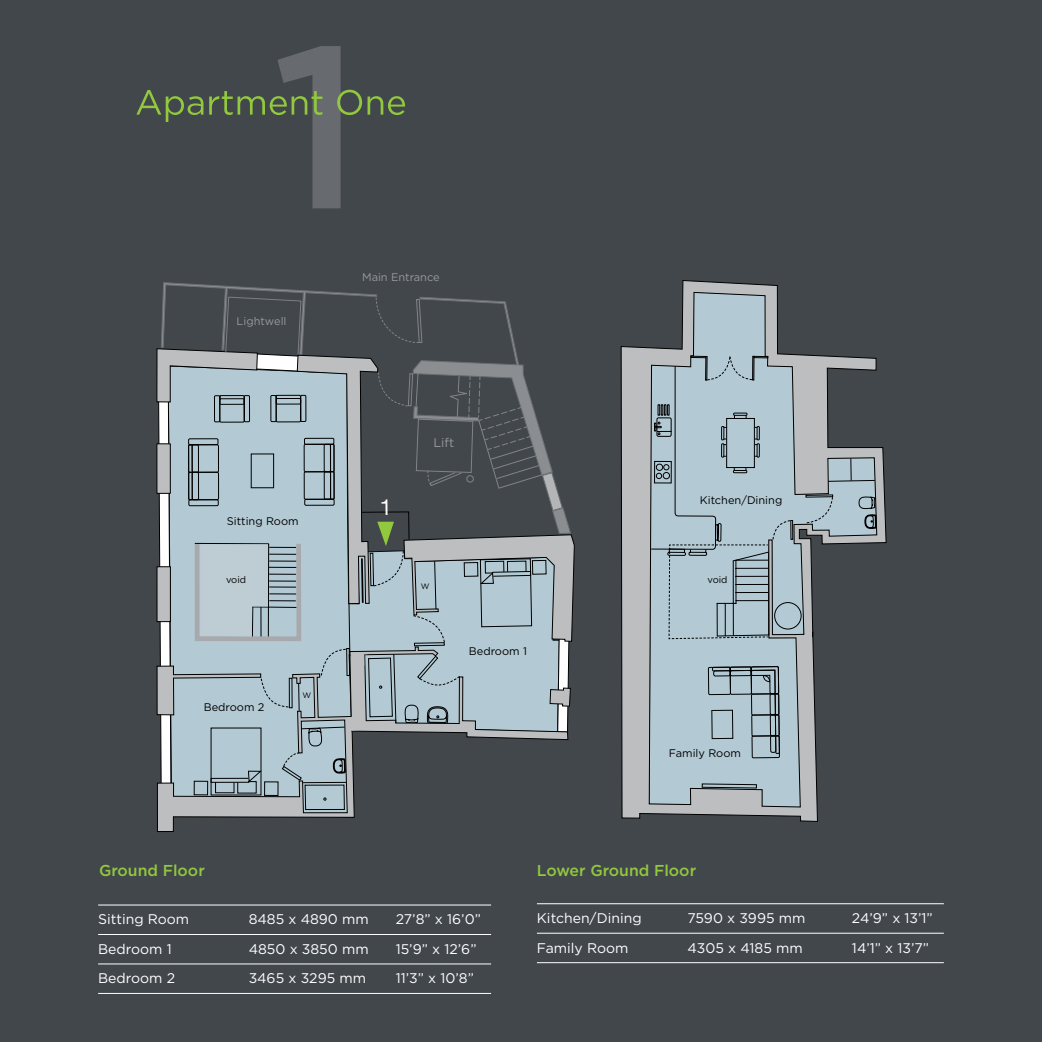
<style>
.page{position:relative;width:1042px;height:1042px;background:#fff}
.page>*{position:absolute;margin:0;border:0;box-sizing:border-box;transform-origin:0 0}
.t1{font:500 15.75px "Gotham";color:#92c83e}
.t2{font:14px "Gotham";color:#fff}
.t3{font:12.6px "Gotham";color:#97999c}
.t4{font:11.03px "Gotham";color:#000}
.t5{font:11.03px "Gotham";color:#97999c}
.t6{font:9.45px "Gotham";color:#000}
.t7{font:7.88px "Gotham";color:#000}
</style>
<div class="page">
<div style="left:0;top:0;width:1041px;height:1042px;background:#42474c"></div>
<hr style="left:98px;top:904px;width:393px;height:1px;background:#fff">
<hr style="left:98px;top:934px;width:393px;height:1px;background:#fff">
<hr style="left:98px;top:963px;width:393px;height:1px;background:#fff">
<hr style="left:98px;top:993px;width:393px;height:1px;background:#fff">
<hr style="left:537px;top:903px;width:407px;height:1px;background:#fff">
<hr style="left:537px;top:933px;width:407px;height:1px;background:#fff">
<hr style="left:537px;top:962px;width:407px;height:1px;background:#fff">
<svg style="left:620px;top:280px;width:266px;height:542px"></svg>
<svg style="left:858px;top:497px;width:19px;height:32px"></svg>
<svg style="left:806px;top:497px;width:27px;height:26px"></svg>
<div style="left:806px;top:495px;width:27px;height:2px;border:1px solid #000"></div>
<div style="left:790px;top:520px;width:3px;height:19px;border:1px solid #000"></div>
<div style="left:774px;top:602px;width:27px;height:27px;border:1px solid #000;border-radius:50%"></div>
<svg style="left:827px;top:458px;width:48px;height:24px"></svg>
<svg style="left:650px;top:356px;width:141px;height:444px"></svg>
<svg style="left:136px;top:46px;width:269px;height:162px"></svg>
<svg style="left:156px;top:282px;width:419px;height:550px"></svg>
<p class="t5" style="left:237px;top:315px;width:51px">Lightwell</p>
<p class="t4" style="left:227px;top:515px;width:73px">Sitting Room</p>
<p class="t6" style="left:226px;top:575px;width:22px">void</p>
<p class="t4" style="left:204px;top:701px;width:62px">Bedroom 2</p>
<p class="t7" style="left:302px;top:690px;width:10px">W</p>
<p class="t5" style="left:362px;top:271px;width:79px">Main Entrance</p>
<p class="t3" style="left:433px;top:436px;width:22px">Lift</p>
<p class="t7" style="left:421px;top:582px;width:10px">W</p>
<p class="t4" style="left:469px;top:645px;width:60px">Bedroom 1</p>
<p class="t4" style="left:700px;top:494px;width:84px">Kitchen/Dining</p>
<p class="t6" style="left:707px;top:575px;width:22px">void</p>
<p class="t4" style="left:669px;top:747px;width:74px">Family Room</p>
<p class="t1" style="left:99px;top:861px;width:107px">Ground Floor</p>
<p class="t1" style="left:537px;top:861px;width:161px">Lower Ground Floor</p>
<p class="t2" style="left:98px;top:911px;width:93px">Sitting Room</p>
<p class="t2" style="left:249px;top:911px;width:122px">8485 x 4890 mm</p>
<p class="t2" style="left:396px;top:911px;width:87px">27’8” x 16’0”</p>
<p class="t2" style="left:98px;top:941px;width:75px">Bedroom 1</p>
<p class="t2" style="left:249px;top:941px;width:122px">4850 x 3850 mm</p>
<p class="t2" style="left:396px;top:941px;width:82px">15’9” x 12’6”</p>
<p class="t2" style="left:98px;top:970px;width:79px">Bedroom 2</p>
<p class="t2" style="left:249px;top:970px;width:119px">3465 x 3295 mm</p>
<p class="t2" style="left:396px;top:970px;width:80px">11’3” x 10’8”</p>
<p class="t2" style="left:537px;top:910px;width:106px">Kitchen/Dining</p>
<p class="t2" style="left:687px;top:910px;width:119px">7590 x 3995 mm</p>
<p class="t2" style="left:852px;top:910px;width:82px">24’9” x 13’1”</p>
<p class="t2" style="left:537px;top:940px;width:93px">Family Room</p>
<p class="t2" style="left:687px;top:940px;width:117px">4305 x 4185 mm</p>
<p class="t2" style="left:852px;top:940px;width:79px">14’1” x 13’7”</p>
</div>
